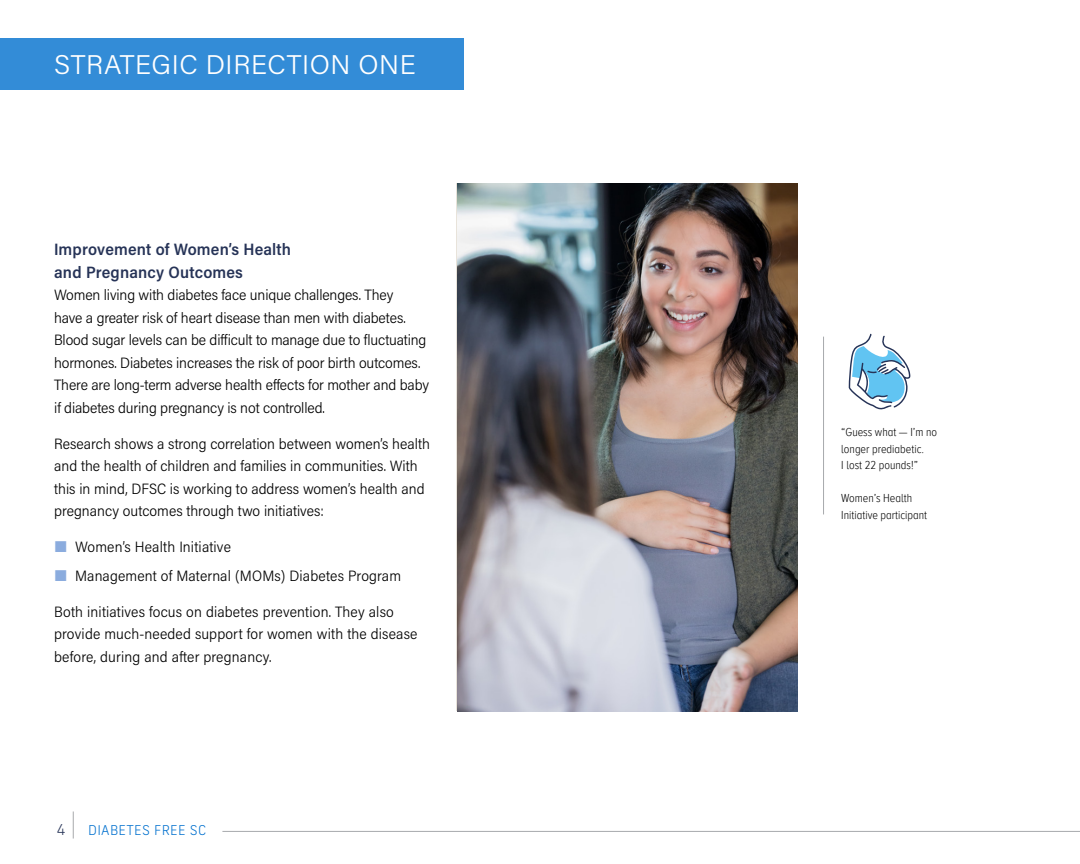
<style>
.page{position:relative;width:1080px;height:864px;background:#fff}
.page>*{position:absolute;margin:0;border:0;box-sizing:border-box;transform-origin:0 0}
.t1{font:300 27px "Acumin Pro";letter-spacing:.02em;color:#fff}
.t2{font:600 16.5px/22.5px "Acumin Pro Semi Cond";letter-spacing:.01em;color:#263357}
.t3{font:300 15px/22.5px "Acumin Pro Semi Cond";color:#000}
.t4{font:300 15px "New Frank";color:#263357}
.t5{font:300 13.5px "New Frank";letter-spacing:.02em;color:#0070ce}
.t6{font:300 12px/16.5px "Proxima Nova A Cond";color:#000}
</style>
<div class="page">
<hr style="left:222px;top:831px;width:858px;height:1px;background:#a7a9ac">
<svg style="left:73px;top:812px;width:1px;height:27px"></svg>
<div style="left:0;top:39px;width:464px;height:51px;background:#338cd7"></div>
<img style="left:457px;top:184px;width:341px;height:527px">
<svg style="left:849px;top:334px;width:62px;height:76px"></svg>
<hr style="left:823px;top:337px;width:1px;height:177px;background:#a7a9ac">
<h1 class="t1" style="left:54px;top:46px;width:363px">STRATEGIC DIRECTION ONE</h1>
<p class="t2" style="left:54px;top:238px;width:238px">Improvement of Women’s Health and Pregnancy Outcomes</p>
<p class="t3" style="left:54px;top:283px;width:377px">Women living with diabetes face unique challenges. They<br>have a greater risk of heart disease than men with diabetes.<br>Blood sugar levels can be difficult to manage due to fluctuating hormones. Diabetes increases the risk of poor birth outcomes.<br>There are long-term adverse health effects for mother and baby if diabetes during pregnancy is not controlled.</p>
<p class="t3" style="left:54px;top:432px;width:377px">Research shows a strong correlation between women’s health and the health of children and families in communities. With this in mind, DFSC is working to address women’s health and pregnancy outcomes through two initiatives:</p>
<p class="t3" style="left:75px;top:532px;width:328px;line-height:28.5px">Women’s Health Initiative<br>Management of Maternal (MOMs) Diabetes Program</p>
<p class="t3" style="left:54px;top:600px;width:365px">Both initiatives focus on diabetes prevention. They also provide much-needed support for women with the disease before, during and after pregnancy.</p>
<p class="t4" style="left:57px;top:820px;width:10px">4</p>
<p class="t5" style="left:88px;top:822px;width:120px">DIABETES FREE SC</p>
<p class="t6" style="left:841px;top:424px;width:97px">“Guess what — I’m no longer prediabetic.<br>I lost 22 pounds!”</p>
<p class="t6" style="left:841px;top:490px;width:87px">Women’s Health<br>Initiative participant</p>
</div>
